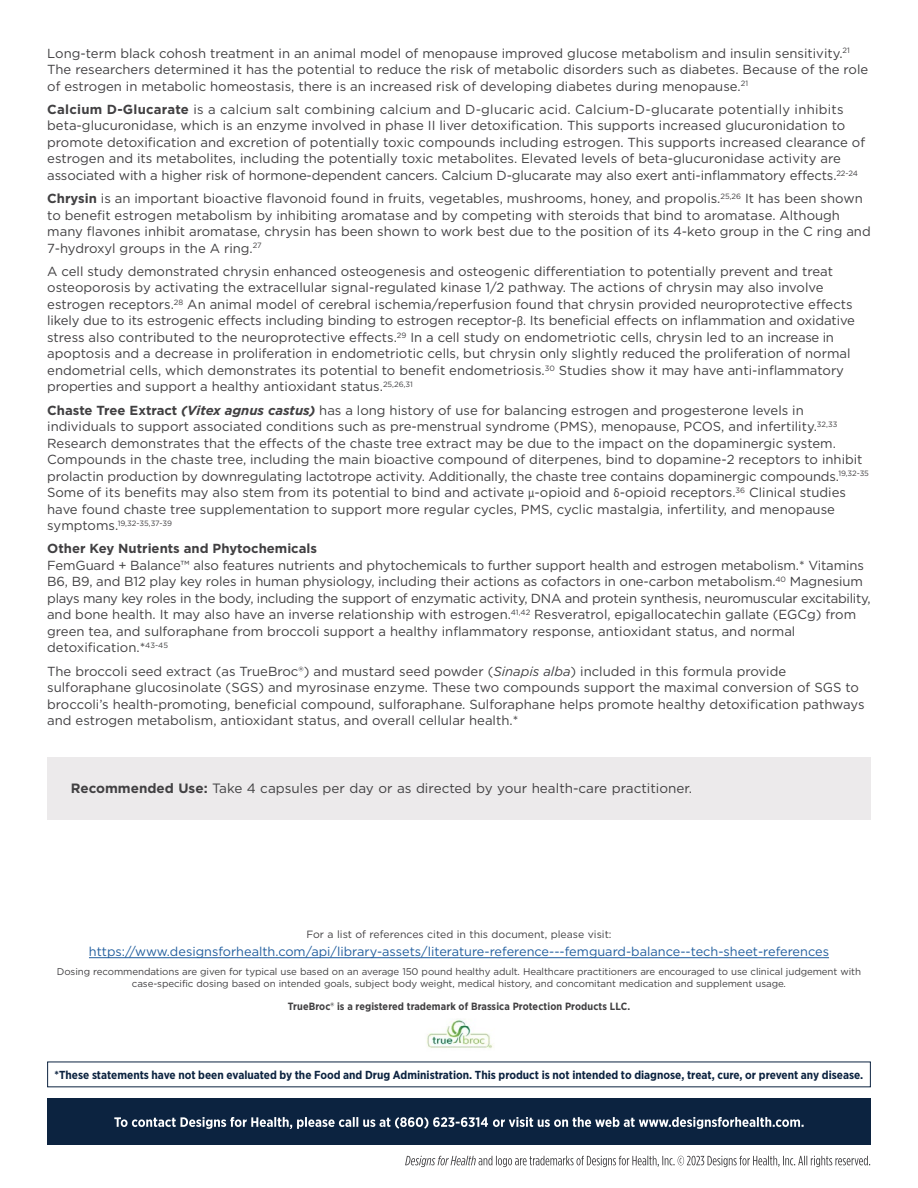
<style>
.page{position:relative;width:918px;height:1188px;background:#fff}
.page>*{position:absolute;margin:0;border:0;box-sizing:border-box;transform-origin:0 0}
.t1{font:13.5px "Gotham";color:#414042}
.t2{font:13.2px/16.5px "Gotham";color:#414042}
.t3{font:700 13.2px "Gotham";color:#414042}
.t4{font:12.75px "Gotham";color:#215e9e}
.t5{font:700 11.7px "Gotham Narrow";color:#0c2340}
.t6{font:700 10.5px "Gotham Narrow";letter-spacing:.01em;color:#414042}
.t7{font:10.5px "Gotham";color:#414042}
.t8{font:9.75px/11.7px "Gotham";letter-spacing:-.01em;color:#414042;text-align:center}
.t9{font:7.65px "Gotham";letter-spacing:-.005em;color:#414042}
.s1{font-weight:700}
.s2{font-family:"Proxima Nova Cond"}
.s3{font-weight:700;font-style:italic}
.s4{font-size:13.2px}
.s5{font-style:italic}
</style>
<div class="page">
<svg style="left:405px;top:1156px;width:465px;height:11px"></svg>
<div style="left:47px;top:1098px;width:824px;height:47px;background:#0c2340"></div>
<svg style="left:114px;top:1117px;width:690px;height:12px"></svg>
<img style="left:426px;top:1019px;width:67px;height:30px">
<hr style="left:89px;top:957px;width:740px;height:1px;background:#215e9e">
<div style="left:47px;top:757px;width:824px;height:63px;background:#eceaeb"></div>
<p class="t2" style="left:47px;top:45px;width:823px">Long‑term black cohosh treatment in an animal model of menopause improved glucose metabolism and insulin sensitivity.<sup>21<br></sup>The researchers determined it has the potential to reduce the risk of metabolic disorders such as diabetes. Because of the role of estrogen in metabolic homeostasis, there is an increased risk of developing diabetes during menopause.<sup>21</sup></p>
<p class="t2" style="left:47px;top:101px;width:819px"><span class="s1">Calcium D‑Glucarate</span> is a calcium salt combining calcium and D‑glucaric acid. Calcium‑D‑glucarate potentially inhibits beta‑glucuronidase, which is an enzyme involved in phase II liver detoxification. This supports increased glucuronidation to promote detoxification and excretion of potentially toxic compounds including estrogen. This supports increased clearance of estrogen and its metabolites, including the potentially toxic metabolites. Elevated levels of beta‑glucuronidase activity are associated with a higher risk of hormone‑dependent cancers. Calcium D‑glucarate may also exert anti‑inflammatory effects.<sup>22‑24</sup></p>
<p class="t2" style="left:47px;top:190px;width:825px"><span class="s1">Chrysin</span> is an important bioactive flavonoid found in fruits, vegetables, mushrooms, honey, and propolis.<sup>25,26</sup> It has been shown to benefit estrogen metabolism by inhibiting aromatase and by competing with steroids that bind to aromatase. Although many flavones inhibit aromatase, chrysin has been shown to work best due to the position of its 4‑keto group in the C ring and 7‑hydroxyl groups in the A ring.<sup>27</sup></p>
<p class="t2" style="left:47px;top:263px;width:809px">A cell study demonstrated chrysin enhanced osteogenesis and osteogenic differentiation to potentially prevent and treat osteoporosis by activating the extracellular signal‑regulated kinase 1/2 pathway. The actions of chrysin may also involve estrogen receptors.<sup>28</sup> An animal model of cerebral ischemia/reperfusion found that chrysin provided neuroprotective effects likely due to its estrogenic effects including binding to estrogen receptor‑<span class="s2">β.</span> Its beneficial effects on inflammation and oxidative stress also contributed to the neuroprotective effects.<sup>29</sup> In a cell study on endometriotic cells, chrysin led to an increase in apoptosis and a decrease in proliferation in endometriotic cells, but chrysin only slightly reduced the proliferation of normal endometrial cells, which demonstrates its potential to benefit endometriosis.<sup>30</sup> Studies show it may have anti‑inflammatory properties and support a healthy antioxidant status.<sup>25,26,31</sup></p>
<p class="t2" style="left:47px;top:402px;width:823px"><span class="s1">Chaste Tree Extract</span> <span class="s3">(Vitex agnus castus)</span> has a long history of use for balancing estrogen and progesterone levels in individuals to support associated conditions such as pre‑menstrual syndrome (PMS), menopause, PCOS, and infertility.<sup>32,33<br></sup>Research demonstrates that the effects of the chaste tree extract may be due to the impact on the dopaminergic system.<br>Compounds in the chaste tree, including the main bioactive compound of diterpenes, bind to dopamine‑2 receptors to inhibit prolactin production by downregulating lactotrope activity. Additionally, the chaste tree contains dopaminergic compounds.<sup>19,32‑35<br></sup>Some of its benefits may also stem from its potential to bind and activate <span class="s2">μ</span>‑opioid and <span class="s2">δ</span>‑opioid receptors.<sup>36</sup> Clinical studies have found chaste tree supplementation to support more regular cycles, PMS, cyclic mastalgia, infertility, and menopause</p>
<p class="t9" style="left:47px;top:518px;width:126px"><span class="s4">symptoms.</span>19,32‑35,37‑39</p>
<p class="t3" style="left:47px;top:540px;width:271px">Other Key Nutrients and Phytochemicals</p>
<p class="t2" style="left:47px;top:557px;width:825px">FemGuard + Balance™ also features nutrients and phytochemicals to further support health and estrogen metabolism.* Vitamins B6, B9, and B12 play key roles in human physiology, including their actions as cofactors in one‑carbon metabolism.<sup>40</sup> Magnesium plays many key roles in the body, including the support of enzymatic activity, DNA and protein synthesis, neuromuscular excitability, and bone health. It may also have an inverse relationship with estrogen.<sup>41,42</sup> Resveratrol, epigallocatechin gallate (EGCg) from green tea, and sulforaphane from broccoli support a healthy inflammatory response, antioxidant status, and normal detoxification.*<sup>43‑45</sup></p>
<p class="t2" style="left:47px;top:663px;width:819px">The broccoli seed extract (as TrueBroc®) and mustard seed powder (<span class="s5">Sinapis alba</span>) included in this formula provide sulforaphane glucosinolate (SGS) and myrosinase enzyme. These two compounds support the maximal conversion of SGS to broccoli’s health-promoting, beneficial compound, sulforaphane. Sulforaphane helps promote healthy detoxification pathways and estrogen metabolism, antioxidant status, and overall cellular health.*</p>
<p class="t1" style="left:71px;top:779px;width:623px"><span class="s1">Recommended Use:</span> Take 4 capsules per day or as directed by your health‑care practitioner.</p>
<p class="t7" style="left:306px;top:927px;width:307px">For a list of references cited in this document, please visit:</p>
<p class="t4" style="left:89px;top:944px;width:742px">https://www.designsforhealth.com/api/library‑assets/literature‑reference‑‑‑femguard‑balance‑‑tech‑sheet‑references</p>
<p class="t8" style="left:57px;top:965px;width:806px">Dosing recommendations are given for typical use based on an average 150 pound healthy adult. Healthcare practitioners are encouraged to use clinical judgement with case‑specific dosing based on intended goals, subject body weight, medical history, and concomitant medication and supplement usage.</p>
<p class="t6" style="left:288px;top:1000px;width:344px">TrueBroc® is a registered trademark of Brassica Protection Products LLC.</p>
<p class="t5" style="left:55px;top:1067px;width:810px">*These statements have not been evaluated by the Food and Drug Administration. This product is not intended to diagnose, treat, cure, or prevent any disease.</p>
</div>
